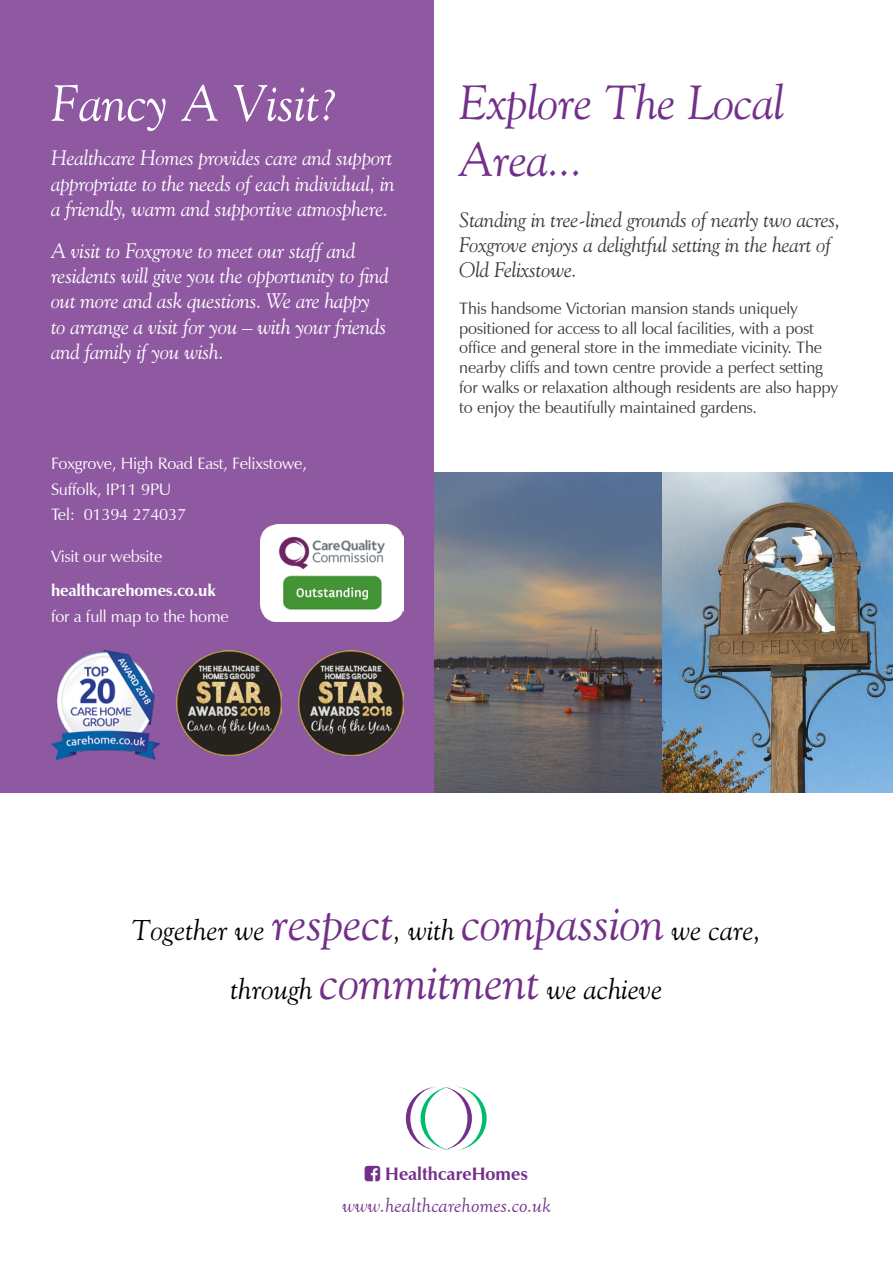
<style>
.page{position:relative;width:893px;height:1263px;background:#fff}
.page>*{position:absolute;margin:0;border:0;box-sizing:border-box;transform-origin:0 0}
.Text{font:italic 51px "Goudy Old Style BT";color:#fff}
.Text-2{font:italic 48px/57px "Goudy Old Style BT";letter-spacing:-.01em;color:#73308a}
.t1{font:italic 28.8px "Goudy Old Style BT";color:#000}
.t2{font:italic 21px/25.2px "Goudy Old Style BT";letter-spacing:-.01em;color:#fff;text-align:justify}
.t3{font:italic 21px/25.2px "Goudy Old Style BT";letter-spacing:-.01em;color:#3c3c3b}
.Text-3{font:italic 21px "Goudy Old Style T";color:#73308a}
.Text-4{font:700 18px "Zapf Humanist 601 BT";color:#73308a}
.t4{font:16.5px/19.8px "Zapf Humanist 601 BT";letter-spacing:-.01em;color:#3c3c3b}
.t5{font:16.5px/25.3px "Zapf Humanist 601 BT";letter-spacing:-.01em;color:#fff}
.t6{font:700 16.5px/25.3px "Zapf Humanist 601 BT";letter-spacing:-.01em;color:#fff}
.s1{font-weight:400}
.s2{font-size:48px;color:#73308a}
</style>
<div class="page">
<img style="left:434px;top:472px;width:459px;height:320px">
<div style="left:0;top:0;width:434px;height:792px;background:#8f59a2"></div>
<svg style="left:406px;top:1086px;width:81px;height:64px"></svg>
<img style="left:51px;top:650px;width:109px;height:110px">
<img style="left:260px;top:525px;width:144px;height:97px">
<img style="left:177px;top:650px;width:105px;height:105px">
<img style="left:299px;top:650px;width:105px;height:105px">
<p class="Text" style="left:51px;top:72px;width:289px">Fancy A Visit?</p>
<p class="t2" style="left:51px;top:145px;width:345px">Healthcare Homes provides care and support appropriate to the needs of each individual, in a friendly, warm and supportive atmosphere.</p>
<p class="t2" style="left:51px;top:238px;width:340px;text-align:left">A visit to Foxgrove to meet our staff and residents will give you the opportunity to find out more and ask questions. We are happy to arrange a visit for you – with your friends and family if you wish.</p>
<p class="t5" style="left:51px;top:451px;width:257px">Foxgrove, High Road East, Felixstowe,<br>Suffolk, IP11 9PU<br>Tel: 01394 274037</p>
<p class="t5" style="left:51px;top:544px;width:113px">Visit our website</p>
<p class="t6" style="left:51px;top:578px;width:179px">healthcarehomes.co.uk <span class="s1">for a full map to the home</span></p>
<p class="Text-2" style="left:459px;top:73px;width:327px">Explore The Local<br>Area...</p>
<p class="t3" style="left:459px;top:206px;width:383px">Standing in tree-lined grounds of nearly two acres,<br>Foxgrove enjoys a delightful setting in the heart of<br>Old Felixstowe.</p>
<p class="t4" style="left:459px;top:298px;width:380px">This handsome Victorian mansion stands uniquely positioned for access to all local facilities, with a post office and general store in the immediate vicinity. The nearby cliffs and town centre provide a perfect setting for walks or relaxation although residents are also happy to enjoy the beautifully maintained gardens.</p>
<p class="t1" style="left:132px;top:912px;width:631px">Together we <span class="s2">respect</span>, with <span class="s2">compassion</span> we care,</p>
<p class="t1" style="left:231px;top:972px;width:433px">through <span class="s2">commitment</span> we achieve</p>
<p class="Text-4" style="left:385px;top:1163px;width:145px">HealthcareHomes</p>
<p class="Text-3" style="left:342px;top:1194px;width:210px">www.healthcarehomes.co.uk</p>
</div>
